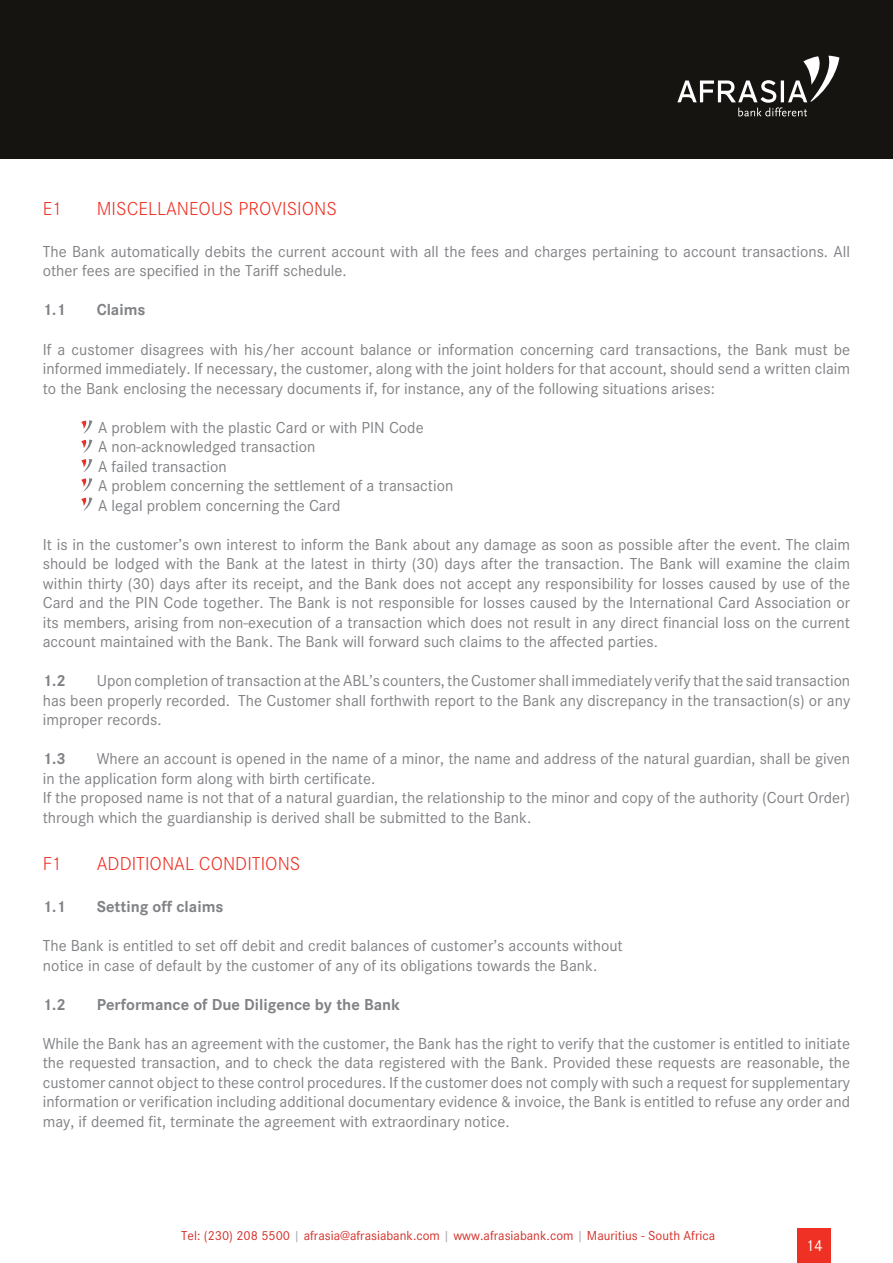
<style>
.page{position:relative;width:893px;height:1263px;background:#fff}
.page>*{position:absolute;margin:0;border:0;box-sizing:border-box;transform-origin:0 0}
.t1{font:300 19.5px "Corporate S";color:#ee3124}
.t2{font:16.5px/19.5px "Corporate S";color:#808285}
.t3{font:700 16.5px "Corporate S";color:#808285}
.t4{font:16.5px "Corporate S";color:#fff}
.t5{font:13.5px "Corporate S";color:#d42e27}
.s1{color:#a6a8ab}
</style>
<div class="page">
<div style="left:797px;top:1229px;width:34px;height:34px;background:#ee3124"></div>
<div style="left:0;top:0;width:893px;height:159px;background:#151410"></div>
<svg style="left:677px;top:56px;width:162px;height:60px"></svg>
<svg style="left:81px;top:420px;width:11px;height:14px"></svg>
<svg style="left:81px;top:440px;width:11px;height:13px"></svg>
<svg style="left:81px;top:459px;width:11px;height:13px"></svg>
<svg style="left:81px;top:478px;width:11px;height:13px"></svg>
<svg style="left:81px;top:497px;width:11px;height:14px"></svg>
<p class="t1" style="left:43px;top:198px;width:21px">E1</p>
<p class="t1" style="left:97px;top:198px;width:242px">MISCELLANEOUS PROVISIONS</p>
<p class="t2" style="left:43px;top:242px;width:809px">The Bank automatically debits the current account with all the fees and charges pertaining to account transactions. All other fees are specified in the Tariff schedule.</p>
<p class="t3" style="left:43px;top:301px;width:24px">1.1</p>
<p class="t3" style="left:97px;top:301px;width:50px">Claims</p>
<p class="t2" style="left:43px;top:339px;width:809px;text-align:justify">If a customer disagrees with his/her account balance or information concerning card transactions, the Bank must be informed immediately. If necessary, the customer, along with the joint holders for that account, should send a written claim to the Bank enclosing the necessary documents if, for instance, any of the following situations arises:</p>
<p class="t2" style="left:98px;top:417px;width:357px">A problem with the plastic Card or with PIN Code<br>A non-acknowledged transaction<br>A failed transaction<br>A problem concerning the settlement of a transaction A legal problem concerning the Card</p>
<p class="t2" style="left:43px;top:534px;width:809px;text-align:justify">It is in the customer’s own interest to inform the Bank about any damage as soon as possible after the event. The claim should be lodged with the Bank at the latest in thirty (30) days after the transaction. The Bank will examine the claim within thirty (30) days after its receipt, and the Bank does not accept any responsibility for losses caused by use of the Card and the PIN Code together. The Bank is not responsible for losses caused by the International Card Association or its members, arising from non-execution of a transaction which does not result in any direct financial loss on the current account maintained with the Bank. The Bank will forward such claims to the affected parties.</p>
<p class="t3" style="left:43px;top:671px;width:24px">1.2</p>
<p class="t2" style="left:43px;top:671px;width:809px;text-align:justify;text-indent:54px">Upon completion of transaction at the ABL’s counters, the Customer shall immediately verify that the said transaction has been properly recorded. The Customer shall forthwith report to the Bank any discrepancy in the transaction(s) or any improper records.</p>
<p class="t3" style="left:43px;top:749px;width:24px">1.3</p>
<p class="t2" style="left:43px;top:749px;width:809px;text-indent:54px">Where an account is opened in the name of a minor, the name and address of the natural guardian, shall be given in the application form along with birth certificate.<br>If the proposed name is not that of a natural guardian, the relationship to the minor and copy of the authority (Court Order) through which the guardianship is derived shall be submitted to the Bank.</p>
<p class="t1" style="left:43px;top:853px;width:21px">F1</p>
<p class="t1" style="left:97px;top:853px;width:205px">ADDITIONAL CONDITIONS</p>
<p class="t3" style="left:43px;top:897px;width:24px">1.1</p>
<p class="t3" style="left:97px;top:897px;width:128px">Setting off claims</p>
<p class="t2" style="left:43px;top:936px;width:581px">The Bank is entitled to set off debit and credit balances of customer’s accounts without notice in case of default by the customer of any of its obligations towards the Bank.</p>
<p class="t3" style="left:43px;top:995px;width:24px">1.2</p>
<p class="t3" style="left:97px;top:995px;width:305px">Performance of Due Diligence by the Bank</p>
<p class="t2" style="left:43px;top:1033px;width:809px;text-align:justify">While the Bank has an agreement with the customer, the Bank has the right to verify that the customer is entitled to initiate the requested transaction, and to check the data registered with the Bank. Provided these requests are reasonable, the customer cannot object to these control procedures. If the customer does not comply with such a request for supplementary information or verification including additional documentary evidence &amp; invoice, the Bank is entitled to refuse any order and may, if deemed fit, terminate the agreement with extraordinary notice.</p>
<p class="t5" style="left:181px;top:1228px;width:535px">Tel: (230) 208 5500 <span class="s1">|</span> afrasia@afrasiabank.com <span class="s1">|</span> www.afrasiabank.com <span class="s1">|</span> Mauritius - South Africa</p>
<p class="t4" style="left:805px;top:1236px;width:19px">14</p>
</div>
